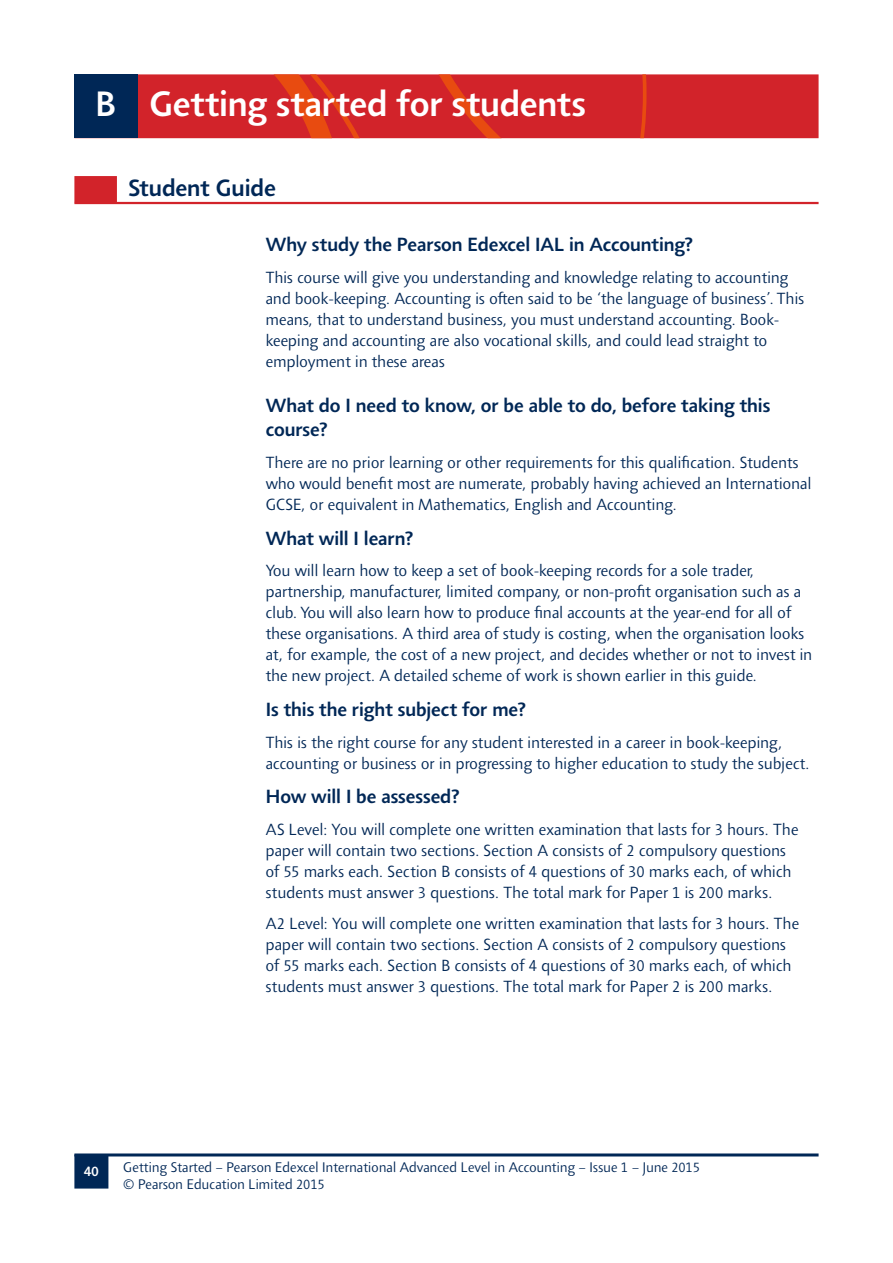
<style>
.page{position:relative;width:893px;height:1263px;background:#fff}
.page>*{position:absolute;margin:0;border:0;box-sizing:border-box;transform-origin:0 0}
.t1{font:500 36px "Agilita LT Pro";letter-spacing:-.005em;color:#fff}
.t2{font:500 24px "Agilita LT Pro";letter-spacing:-.005em;color:#002756}
.t3{font:500 19.5px/24px "Agilita LT Pro";letter-spacing:-.005em;color:#002756}
.t4{font:300 16.5px/21px "Agilita LT Pro";color:#002756}
.t5{font:300 14.25px/16.5px "Agilita LT Pro";color:#002756}
.t6{font:500 14.25px "Agilita LT Pro";color:#fff}
</style>
<div class="page">
<svg style="left:138px;top:74px;width:681px;height:64px;background:#d32729"></svg>
<div style="left:74px;top:74px;width:64px;height:64px;background:#002756"></div>
<hr style="left:74px;top:1153px;width:745px;height:3px;background:#002756">
<svg style="left:74px;top:1154px;width:34px;height:34px"></svg>
<div style="left:74px;top:176px;width:43px;height:26px;background:#d2232a"></div>
<hr style="left:74px;top:202px;width:745px;height:2px;background:#d2232a">
<h1 class="t1" style="left:95px;top:78px;width:492px">B Getting started for students</h1>
<h2 class="t2" style="left:128px;top:171px;width:149px">Student Guide</h2>
<p class="t3" style="left:266px;top:233px;width:429px">Why study the Pearson Edexcel IAL in Accounting?</p>
<p class="t4" style="left:266px;top:267px;width:540px">This course will give you understanding and knowledge relating to accounting and book-keeping. Accounting is often said to be ‘the language of business’. This means, that to understand business, you must understand accounting. Book&shy;keeping and accounting are also vocational skills, and could lead straight to employment in these areas</p>
<p class="t3" style="left:266px;top:394px;width:506px">What do I need to know, or be able to do, before taking this course?</p>
<p class="t4" style="left:266px;top:452px;width:547px">There are no prior learning or other requirements for this qualification. Students who would benefit most are numerate, probably having achieved an International<br>GCSE, or equivalent in Mathematics, English and Accounting.</p>
<p class="t3" style="left:266px;top:526px;width:149px">What will I learn?</p>
<p class="t4" style="left:266px;top:560px;width:548px">You will learn how to keep a set of book-keeping records for a sole trader, partnership, manufacturer, limited company, or non-profit organisation such as a club. You will also learn how to produce final accounts at the year-end for all of these organisations. A third area of study is costing, when the organisation looks at, for example, the cost of a new project, and decides whether or not to invest in the new project. A detailed scheme of work is shown earlier in this guide.</p>
<p class="t3" style="left:266px;top:697px;width:262px">Is this the right subject for me?</p>
<p class="t4" style="left:266px;top:731px;width:545px">This is the right course for any student interested in a career in book-keeping, accounting or business or in progressing to higher education to study the subject.</p>
<p class="t3" style="left:266px;top:785px;width:196px">How will I be assessed?</p>
<p class="t4" style="left:266px;top:819px;width:534px">AS Level: You will complete one written examination that lasts for 3 hours. The paper will contain two sections. Section A consists of 2 compulsory questions of 55 marks each. Section B consists of 4 questions of 30 marks each, of which students must answer 3 questions. The total mark for Paper 1 is 200 marks.</p>
<p class="t4" style="left:266px;top:913px;width:535px">A2 Level: You will complete one written examination that lasts for 3 hours. The paper will contain two sections. Section A consists of 2 compulsory questions of 55 marks each. Section B consists of 4 questions of 30 marks each, of which students must answer 3 questions. The total mark for Paper 2 is 200 marks.</p>
<p class="t6" style="left:84px;top:1161px;width:16px">40</p>
<p class="t5" style="left:123px;top:1159px;width:578px">Getting Started – Pearson Edexcel International Advanced Level in Accounting – Issue 1 – June 2015 © Pearson Education Limited 2015</p>
</div>
